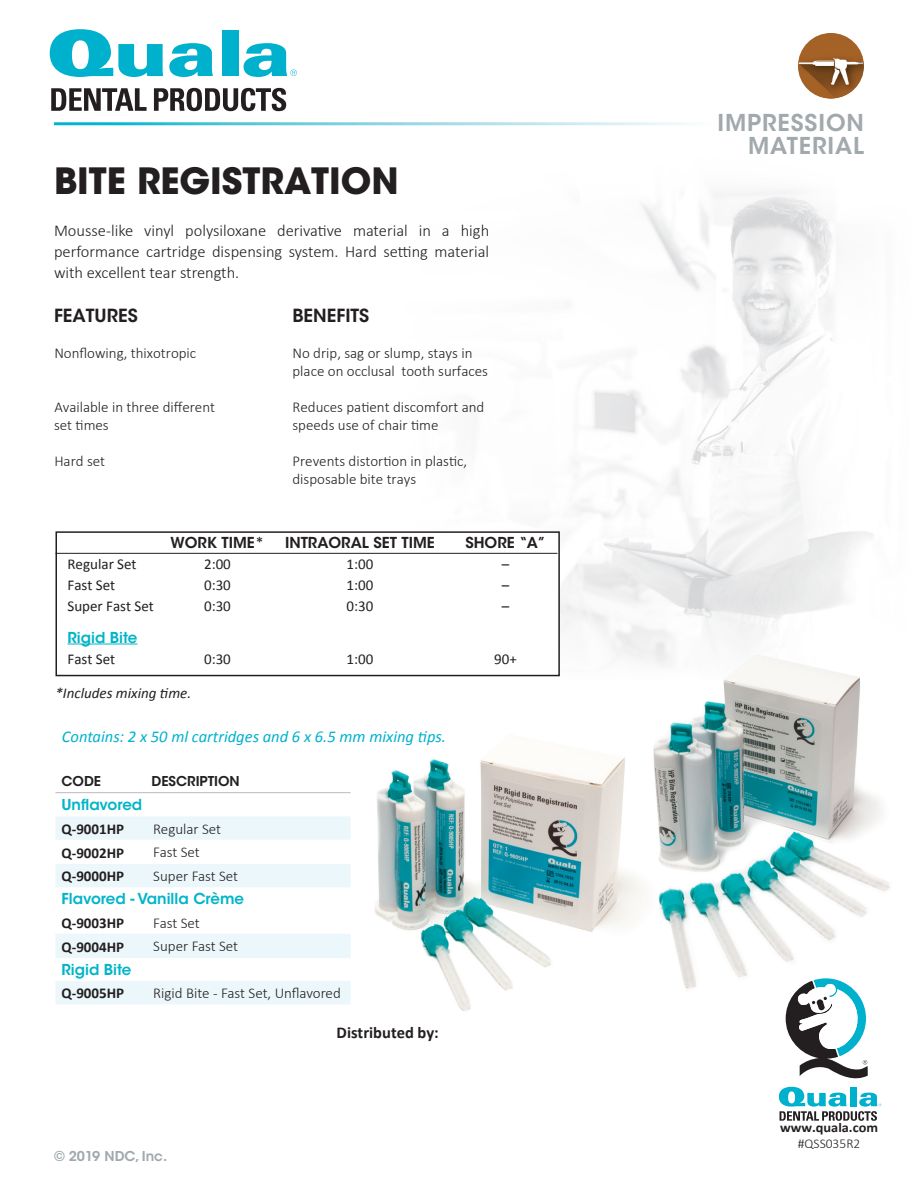
<style>
.page{position:relative;width:918px;height:1188px;background:#fff}
.page>*{position:absolute;margin:0;border:0;box-sizing:border-box;transform-origin:0 0}
.t1{font:700 36px "ITC Avant Garde Std";color:#231f20}
.t2{font:600 23.1px/22.5px "ITC Avant Garde Std";letter-spacing:.04em;color:#a1a9ad;text-align:right}
.t3{font:600 18px "ITC Avant Garde Std";color:#231f20}
.t4{font:300 16.5px/21px "Calibri";color:#231f20;text-align:justify}
.t5{font:italic 16.5px "Calibri";color:#00b1cd}
.t6{font:700 16.5px "Calibri";color:#231f20}
.t7{font:300 15px/18px "Calibri";color:#231f20}
.t8{font:15px "Calibri";color:#231f20}
.t9{font:600 15px "ITC Avant Garde Std";color:#00b5c8}
.t10{font:700 15px "Calibri";color:#231f20}
.t11{font:600 15px "ITC Avant Garde Std";color:#231f20}
.t12{font:italic 15px "Calibri";color:#231f20}
.t13{font:600 13.5px "ITC Avant Garde Std";color:#231f20}
.t14{font:700 13.5px "Calibri";color:#231f20;scale:1.06 1}
.t15{font:600 13.5px "ITC Avant Garde Std";color:#a1a9ad}
.t16{font:300 13.5px "Calibri";color:#231f20}
</style>
<div class="page">
<img style="left:308px;top:191px;width:565px;height:486px">
<img style="left:653px;top:654px;width:237px;height:335px">
<svg style="left:50px;top:29px;width:113px;height:48px"></svg>
<svg style="left:169px;top:43px;width:44px;height:34px"></svg>
<div style="left:222px;top:30px;width:16px;height:46px;background:#00b1cd"></div>
<svg style="left:243px;top:43px;width:54px;height:34px"></svg>
<svg style="left:51px;top:88px;width:96px;height:23px"></svg>
<svg style="left:154px;top:88px;width:132px;height:23px"></svg>
<hr style="left:56px;top:792px;width:295px;height:1px;background:#a1a9ad">
<svg style="left:56px;top:793px;width:295px;height:1px"></svg>
<svg style="left:56px;top:816px;width:295px;height:188px"></svg>
<svg style="left:780px;top:978px;width:101px;height:143px"></svg>
<img style="left:798px;top:33px;width:66px;height:66px;border-radius:33px">
<div style="left:56px;top:532px;width:503px;height:144px;background:#fff"></div>
<div style="left:56px;top:531px;width:504px;height:145px;border:2px solid #231f20"></div>
<hr style="left:68px;top:644px;width:69px;height:1px;background:#00b5c8">
<hr style="left:56px;top:553px;width:501px;height:1px;background:#231f20">
<img style="left:374px;top:730px;width:284px;height:281px">
<h1 class="t1" style="left:54px;top:157px;width:346px">BITE REGISTRATION</h1>
<p class="t4" style="left:54px;top:219px;width:437px">Mousse-like vinyl polysiloxane derivative material in a high performance cartridge dispensing system. Hard setting material with excellent tear strength.</p>
<p class="t3" style="left:54px;top:304px;width:85px">FEATURES</p>
<p class="t3" style="left:292px;top:304px;width:78px">BENEFITS</p>
<p class="t7" style="left:54px;top:343px;width:143px">Nonflowing, thixotropic</p>
<p class="t7" style="left:293px;top:343px;width:197px">No drip, sag or slump, stays in place on occlusal tooth surfaces</p>
<p class="t7" style="left:54px;top:397px;width:162px">Available in three different</p>
<p class="t7" style="left:293px;top:397px;width:193px">Reduces patient discomfort and</p>
<p class="t7" style="left:54px;top:415px;width:56px">set times</p>
<p class="t7" style="left:293px;top:415px;width:148px">speeds use of chair time</p>
<p class="t7" style="left:54px;top:451px;width:52px">Hard set</p>
<p class="t7" style="left:293px;top:451px;width:176px">Prevents distortion in plastic, disposable bite trays</p>
<p class="t11" style="left:170px;top:533px;width:96px">WORK TIME*</p>
<p class="t11" style="left:285px;top:533px;width:151px">INTRAORAL SET TIME</p>
<p class="t11" style="left:465px;top:533px;width:82px">SHORE “A”</p>
<p class="t8" style="left:68px;top:555px;width:71px">Regular Set</p>
<p class="t8" style="left:204px;top:555px;width:28px">2:00</p>
<p class="t8" style="left:347px;top:555px;width:28px">1:00</p>
<p class="t8" style="left:502px;top:555px;width:9px">–</p>
<p class="t8" style="left:68px;top:576px;width:49px">Fast Set</p>
<p class="t8" style="left:204px;top:576px;width:28px">0:30</p>
<p class="t8" style="left:347px;top:576px;width:28px">1:00</p>
<p class="t8" style="left:502px;top:576px;width:9px">–</p>
<p class="t8" style="left:68px;top:597px;width:88px">Super Fast Set</p>
<p class="t8" style="left:204px;top:597px;width:28px">0:30</p>
<p class="t8" style="left:347px;top:597px;width:28px">0:30</p>
<p class="t8" style="left:502px;top:597px;width:9px">–</p>
<p class="t9" style="left:68px;top:628px;width:71px">Rigid Bite</p>
<p class="t8" style="left:68px;top:649px;width:49px">Fast Set</p>
<p class="t8" style="left:204px;top:649px;width:28px">0:30</p>
<p class="t8" style="left:347px;top:649px;width:28px">1:00</p>
<p class="t8" style="left:494px;top:649px;width:24px">90+</p>
<p class="t12" style="left:56px;top:683px;width:137px">*Includes mixing time.</p>
<p class="t5" style="left:62px;top:725px;width:386px">Contains: 2 x 50 ml cartridges and 6 x 6.5 mm mixing tips.</p>
<p class="t13" style="left:62px;top:772px;width:41px">CODE</p>
<p class="t13" style="left:152px;top:772px;width:90px">DESCRIPTION</p>
<p class="t9" style="left:62px;top:795px;width:82px">Unflavored</p>
<p class="t10" style="left:62px;top:819px;width:64px">Q-9001HP</p>
<p class="t7" style="left:153px;top:819px;width:69px">Regular Set</p>
<p class="t10" style="left:62px;top:844px;width:64px">Q-9002HP</p>
<p class="t7" style="left:153px;top:842px;width:48px">Fast Set</p>
<p class="t10" style="left:62px;top:867px;width:64px">Q-9000HP</p>
<p class="t7" style="left:153px;top:867px;width:86px">Super Fast Set</p>
<p class="t9" style="left:62px;top:889px;width:184px">Flavored - Vanilla Crème</p>
<p class="t10" style="left:62px;top:913px;width:64px">Q-9003HP</p>
<p class="t7" style="left:153px;top:913px;width:48px">Fast Set</p>
<p class="t10" style="left:62px;top:938px;width:64px">Q-9004HP</p>
<p class="t7" style="left:153px;top:936px;width:86px">Super Fast Set</p>
<p class="t9" style="left:62px;top:960px;width:71px">Rigid Bite</p>
<p class="t10" style="left:62px;top:984px;width:64px">Q-9005HP</p>
<p class="t7" style="left:153px;top:984px;width:189px">Rigid Bite - Fast Set, Unflavored</p>
<p class="t6" style="left:337px;top:1022px;width:104px">Distributed by:</p>
<p class="t15" style="left:54px;top:1147px;width:115px">© 2019 NDC, Inc.</p>
<h2 class="t2" style="left:717px;top:112px;width:148px">IMPRESSION<br>MATERIAL</h2>
<p class="t14" style="left:780px;top:1119px;width:94px">www.quala.com</p>
<p class="t16" style="left:798px;top:1135px;width:64px">#QSS035R2</p>
</div>
